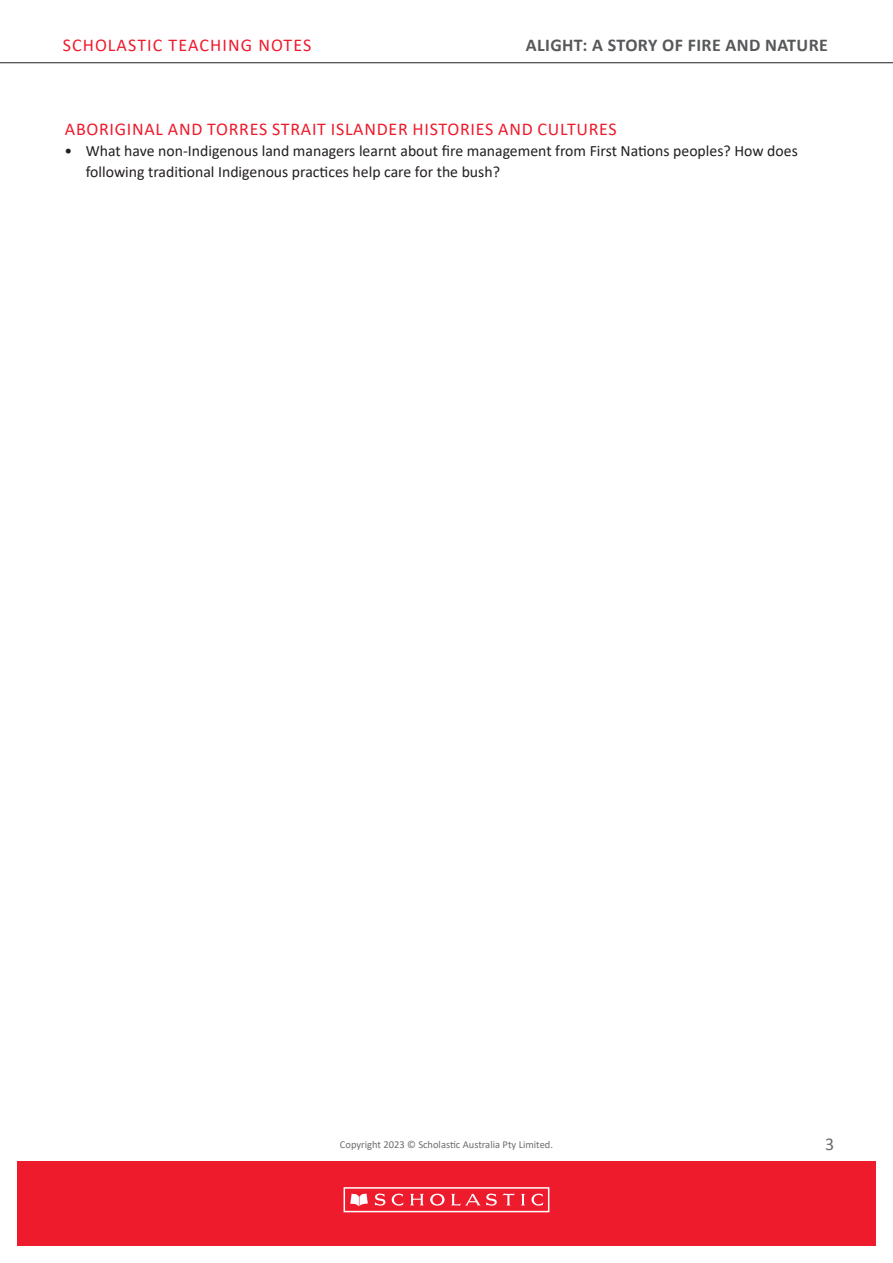
<style>
.page{position:relative;width:893px;height:1263px;background:#fff}
.page>*{position:absolute;margin:0;border:0;box-sizing:border-box;transform-origin:0 0}
.SUB_HEAD_2{font:18px "Calibri";letter-spacing:.04em;color:#ee1b2d}
.t1{font:700 18px "Calibri";letter-spacing:.02em;color:#57585a}
.SUB_HEAD_2-2{font:18px "Calibri";letter-spacing:.06em;color:#ee1b2d}
.t2{font:18px "Calibri";color:#6c6d70}
.t3{font:15.75px/21px "Calibri";color:#231f20}
.t4{font:10.5px "Calibri";color:#6c6d70}
</style>
<div class="page">
<div style="left:17px;top:1161px;width:859px;height:85px;background:#ee1b2d"></div>
<div style="left:344px;top:1187px;width:205px;height:25px;border:2px solid #fff"></div>
<svg style="left:350px;top:1193px;width:18px;height:13px"></svg>
<svg style="left:375px;top:1193px;width:28px;height:13px"></svg>
<svg style="left:410px;top:1194px;width:14px;height:11px"></svg>
<svg style="left:521px;top:1194px;width:4px;height:11px"></svg>
<svg style="left:531px;top:1193px;width:12px;height:13px"></svg>
<svg style="left:430px;top:1194px;width:15px;height:11px"></svg>
<svg style="left:451px;top:1193px;width:64px;height:13px"></svg>
<hr style="left:0;top:62px;width:893px;height:1px;background:#231f20">
<p class="SUB_HEAD_2-2" style="left:63px;top:32px;width:250px">SCHOLASTIC TEACHING NOTES</p>
<p class="t1" style="left:526px;top:32px;width:304px">ALIGHT: A STORY OF FIRE AND NATURE</p>
<p class="SUB_HEAD_2" style="left:65px;top:116px;width:553px">ABORIGINAL AND TORRES STRAIT ISLANDER HISTORIES AND CULTURES</p>
<p class="t3" style="left:86px;top:139px;width:714px;text-indent:-21px">• What have non-Indigenous land managers learnt about fire management from First Nations peoples? How does following traditional Indigenous practices help care for the bush?</p>
<p class="t4" style="left:340px;top:1137px;width:215px">Copyright 2023 © Scholastic Australia Pty Limited.</p>
<p class="t2" style="left:825px;top:1131px;width:11px">3</p>
</div>
